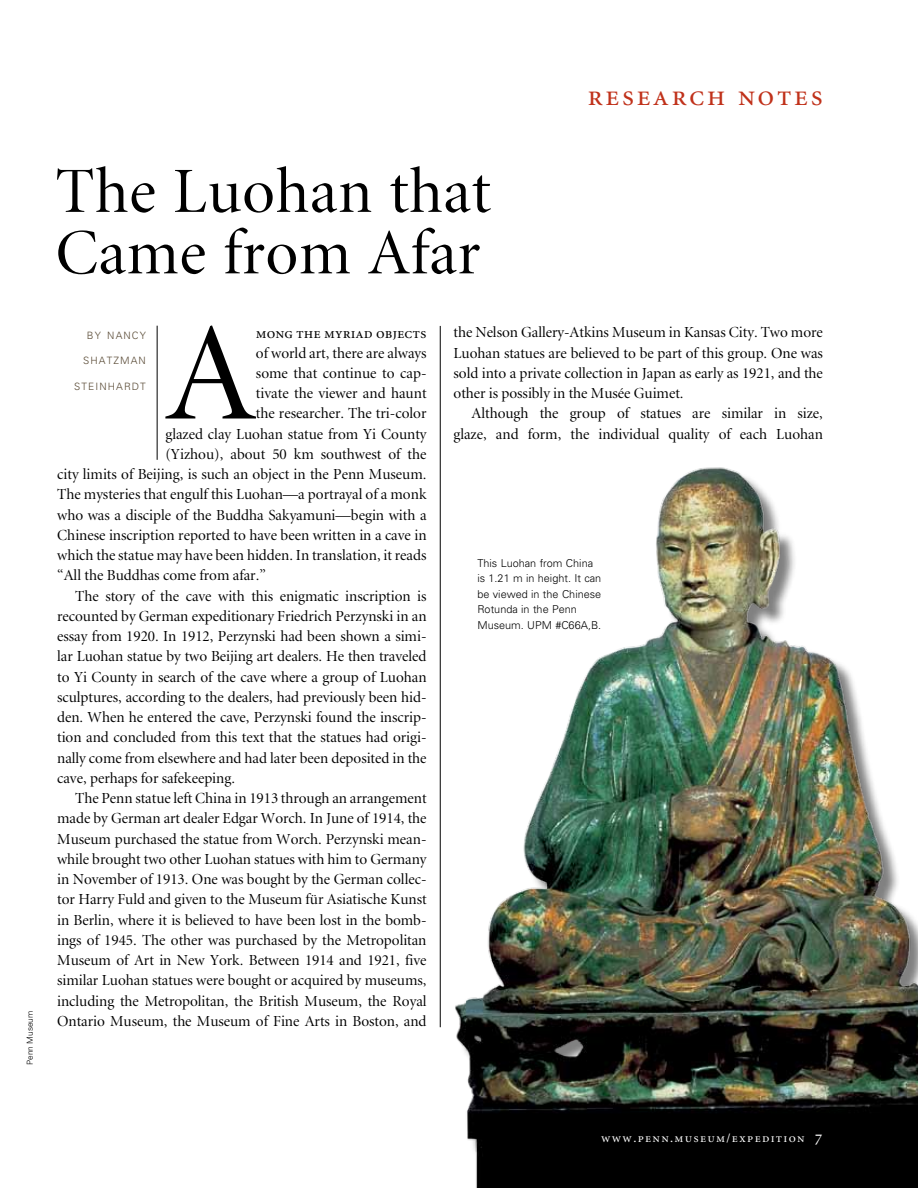
<style>
.page{position:relative;width:918px;height:1188px;background:#fff}
.page>*{position:absolute;margin:0;border:0;box-sizing:border-box;transform-origin:0 0}
.t1{font:139.95px "Minion Display";color:#000}
.t2{font:64.5px/61.5px "Minion Display";letter-spacing:.01em;color:#000}
.t3{font:30px "Minion Regular SC";letter-spacing:.075em;color:#c0311a}
.t4{font:15.3px/20.2px "Minion Display";color:#000;text-align:justify}
.t5{font:15.3px "Minion Regular SC";color:#000}
.t6{font:12.75px "Minion Regular SC";letter-spacing:.1em;color:#fff}
.t7{font:300 10.8px/15.5px "Univers";color:#000}
.t8{font:300 10.2px "Univers";letter-spacing:.105em;color:#584934}
.t9{font:300 8.25px "Univers";color:#000}
.s1{font-size:16.5px}
</style>
<div class="page">
<img style="left:439px;top:424px;width:479px;height:764px">
<hr style="left:157px;top:326px;width:1px;height:134px;background:#000">
<hr style="left:440px;top:326px;width:1px;height:701px;background:#000">
<h3 class="t3" style="left:587px;top:81px;width:237px">research notes</h3>
<p class="t9" style="left:25px;top:1065px;width:56px;rotate:-90deg">Penn Museum</p>
<h2 class="t2" style="left:56px;top:163px;width:437px">The Luohan that<br>Came from Afar</h2>
<h1 class="t1" style="left:165px;top:306px;width:92px">A</h1>
<p class="t5" style="left:256px;top:325px;width:172px">mong the myriad objects</p>
<p class="t8" style="left:87px;top:329px;width:60px">BY NANCY</p>
<p class="t8" style="left:83px;top:354px;width:64px">SHATZMAN</p>
<p class="t8" style="left:74px;top:380px;width:73px">STEINHARDT</p>
<p class="t4" style="left:256px;top:343px;width:172px">of world art, there are always</p>
<p class="t4" style="left:256px;top:364px;width:172px">some that continue to cap-</p>
<p class="t4" style="left:256px;top:384px;width:172px">tivate the viewer and haunt</p>
<p class="t4" style="left:256px;top:404px;width:172px">the researcher. The tri-color</p>
<p class="t4" style="left:165px;top:424px;width:263px">glazed clay Luohan statue from Yi County</p>
<p class="t4" style="left:165px;top:445px;width:263px">(Yizhou), about 50 km southwest of the</p>
<p class="t4" style="left:57px;top:465px;width:371px">city limits of Beijing, is such an object in the Penn Museum.</p>
<p class="t4" style="left:57px;top:485px;width:371px">The mysteries that engulf this Luohan—a portrayal of a monk</p>
<p class="t4" style="left:57px;top:505px;width:371px">who was a disciple of the Buddha Sakyamuni—begin with a</p>
<p class="t4" style="left:57px;top:526px;width:371px">Chinese inscription reported to have been written in a cave in</p>
<p class="t4" style="left:57px;top:546px;width:371px">which the statue may have been hidden. In translation, it reads</p>
<p class="t4" style="left:57px;top:566px;width:210px">“All the Buddhas come from afar.”</p>
<p class="t4" style="left:75px;top:586px;width:353px">The story of the cave with this enigmatic inscription is</p>
<p class="t4" style="left:57px;top:607px;width:371px">recounted by German expeditionary Friedrich Perzynski in an</p>
<p class="t4" style="left:57px;top:627px;width:371px">essay from 1920. In 1912, Perzynski had been shown a simi-</p>
<p class="t4" style="left:57px;top:647px;width:371px">lar Luohan statue by two Beijing art dealers. He then traveled</p>
<p class="t4" style="left:57px;top:667px;width:371px">to Yi County in search of the cave where a group of Luohan</p>
<p class="t4" style="left:57px;top:688px;width:371px">sculptures, according to the dealers, had previously been hid-</p>
<p class="t4" style="left:57px;top:708px;width:371px">den. When he entered the cave, Perzynski found the inscrip-</p>
<p class="t4" style="left:57px;top:728px;width:371px">tion and concluded from this text that the statues had origi-</p>
<p class="t4" style="left:57px;top:748px;width:371px">nally come from elsewhere and had later been deposited in the</p>
<p class="t4" style="left:57px;top:769px;width:179px">cave, perhaps for safekeeping.</p>
<p class="t4" style="left:75px;top:789px;width:353px">The Penn statue left China in 1913 through an arrangement</p>
<p class="t4" style="left:57px;top:809px;width:371px">made by German art dealer Edgar Worch. In June of 1914, the</p>
<p class="t4" style="left:57px;top:829px;width:371px">Museum purchased the statue from Worch. Perzynski mean-</p>
<p class="t4" style="left:57px;top:850px;width:371px">while brought two other Luohan statues with him to Germany</p>
<p class="t4" style="left:57px;top:870px;width:371px">in November of 1913. One was bought by the German collec-</p>
<p class="t4" style="left:57px;top:890px;width:371px">tor Harry Fuld and given to the Museum für Asiatische Kunst</p>
<p class="t4" style="left:57px;top:910px;width:371px">in Berlin, where it is believed to have been lost in the bomb-</p>
<p class="t4" style="left:57px;top:931px;width:371px">ings of 1945. The other was purchased by the Metropolitan</p>
<p class="t4" style="left:57px;top:951px;width:371px">Museum of Art in New York. Between 1914 and 1921, five</p>
<p class="t4" style="left:57px;top:971px;width:371px">similar Luohan statues were bought or acquired by museums,</p>
<p class="t4" style="left:57px;top:991px;width:371px">including the Metropolitan, the British Museum, the Royal</p>
<p class="t4" style="left:57px;top:1012px;width:371px">Ontario Museum, the Museum of Fine Arts in Boston, and</p>
<p class="t4" style="left:454px;top:323px;width:371px">the Nelson Gallery-Atkins Museum in Kansas City. Two more Luohan statues are believed to be part of this group. One was sold into a private collection in Japan as early as 1921, and the other is possibly in the Musée Guimet.</p>
<p class="t4" style="left:454px;top:404px;width:371px;text-align:right">Although the group of statues are similar in size, glaze, and form, the individual quality of each Luohan</p>
<p class="t7" style="left:477px;top:555px;width:125px">This Luohan from China is 1.21 m in height. It can be viewed in the Chinese<br>Rotunda in the Penn<br>Museum. UPM #C66A,B.</p>
<p class="t6" style="left:601px;top:1132px;width:222px">www.penn.museum/expedition <span class="s1">7</span></p>
</div>
